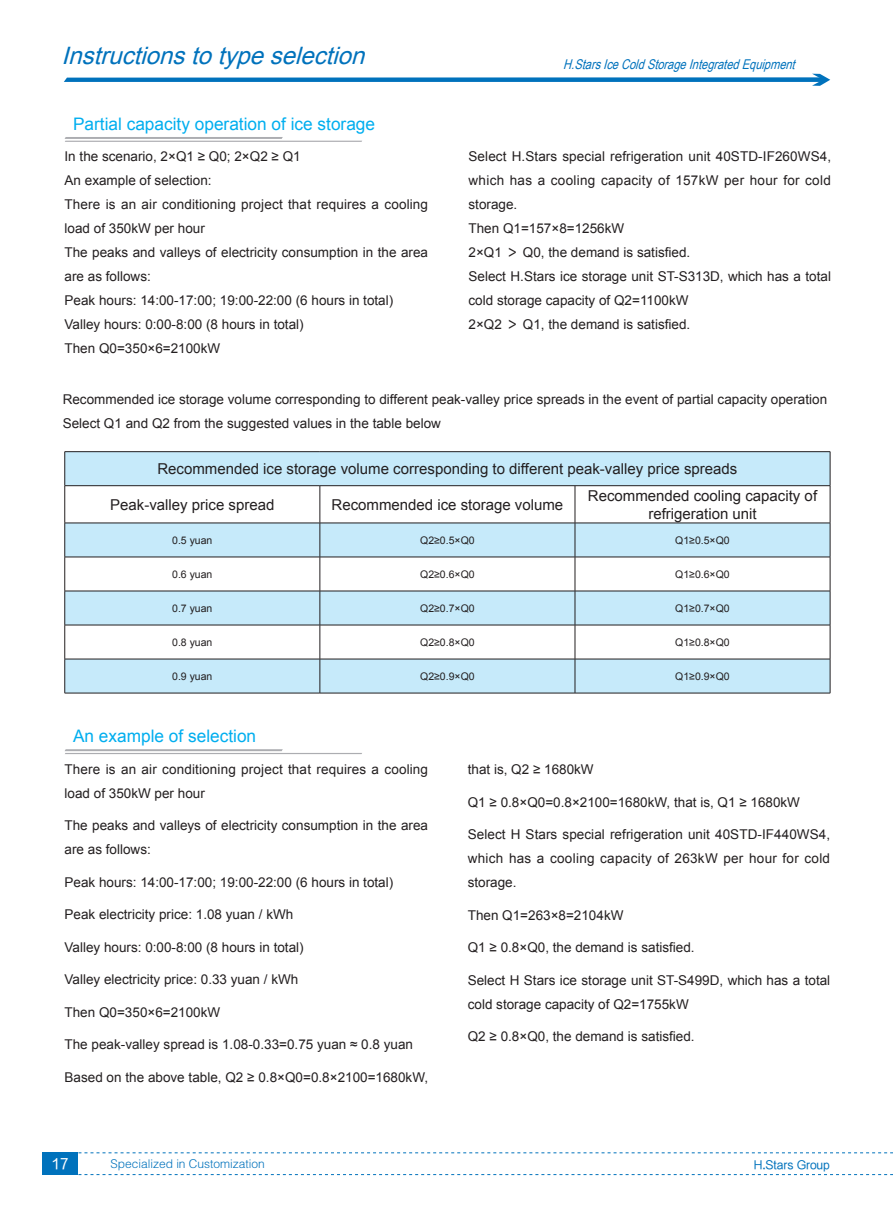
<style>
.page{position:relative;width:893px;height:1212px;background:#fff}
.page>*{position:absolute;margin:0;border:0;box-sizing:border-box;transform-origin:0 0}
._1级{font:italic 24px "Arial";color:#0072bc}
._3级{font:17.25px "Arial";color:#00aeef}
.表格标题{font:15px/18px "Arial";color:#231f20;text-align:center}
.t1{font:15px "FZHTK GBK1 0";color:#fff}
.正文{font:13.5px/24px "Arial";color:#231f20}
.t2{font:italic 13.5px "Arial Narrow";color:#0072bc}
.t3{font:12px "FZZDXJW GB1 0";color:#0072bc}
.t4{font:12px "FZHTK GBK1 0";color:#0072bc}
.表格标题-2{font:10.5px "Arial";color:#231f20}
.s1{font-family:"FZHTK GBK1 0"}
</style>
<div class="page">
<div style="left:43px;top:1152px;width:35px;height:23px;background:#0072bc"></div>
<svg style="left:78px;top:1152px;width:815px;height:1px"></svg>
<svg style="left:78px;top:1174px;width:815px;height:1px"></svg>
<svg style="left:64px;top:74px;width:766px;height:12px"></svg>
<hr style="left:65px;top:137px;width:217px;height:2px;background:#acadb1">
<hr style="left:65px;top:141px;width:297px;height:1px;background:#acadb1">
<svg style="left:65px;top:452px;width:765px;height:241px;fill:#c6eafa"></svg>
<hr style="left:65px;top:451px;width:255px;height:1px;background:#231f20">
<hr style="left:64px;top:452px;width:1px;height:33px;background:#231f20">
<hr style="left:320px;top:451px;width:255px;height:1px;background:#231f20">
<hr style="left:575px;top:451px;width:255px;height:1px;background:#231f20">
<hr style="left:830px;top:452px;width:1px;height:33px;background:#231f20">
<hr style="left:65px;top:485px;width:255px;height:1px;background:#231f20">
<hr style="left:64px;top:486px;width:1px;height:37px;background:#231f20">
<hr style="left:320px;top:485px;width:255px;height:1px;background:#231f20">
<hr style="left:320px;top:486px;width:1px;height:37px;background:#231f20">
<hr style="left:575px;top:485px;width:255px;height:1px;background:#231f20">
<hr style="left:575px;top:486px;width:1px;height:37px;background:#231f20">
<hr style="left:830px;top:486px;width:1px;height:37px;background:#231f20">
<hr style="left:65px;top:523px;width:255px;height:1px;background:#231f20">
<hr style="left:64px;top:523px;width:1px;height:34px;background:#231f20">
<hr style="left:320px;top:523px;width:255px;height:1px;background:#231f20">
<hr style="left:320px;top:523px;width:1px;height:34px;background:#231f20">
<hr style="left:575px;top:523px;width:255px;height:1px;background:#231f20">
<hr style="left:575px;top:523px;width:1px;height:34px;background:#231f20">
<hr style="left:830px;top:523px;width:1px;height:34px;background:#231f20">
<hr style="left:65px;top:557px;width:255px;height:1px;background:#231f20">
<hr style="left:64px;top:557px;width:1px;height:34px;background:#231f20">
<hr style="left:320px;top:557px;width:255px;height:1px;background:#231f20">
<hr style="left:320px;top:557px;width:1px;height:34px;background:#231f20">
<hr style="left:575px;top:557px;width:255px;height:1px;background:#231f20">
<hr style="left:575px;top:557px;width:1px;height:34px;background:#231f20">
<hr style="left:830px;top:557px;width:1px;height:34px;background:#231f20">
<hr style="left:65px;top:591px;width:255px;height:1px;background:#231f20">
<hr style="left:64px;top:591px;width:1px;height:34px;background:#231f20">
<hr style="left:320px;top:591px;width:255px;height:1px;background:#231f20">
<hr style="left:320px;top:591px;width:1px;height:34px;background:#231f20">
<hr style="left:575px;top:591px;width:255px;height:1px;background:#231f20">
<hr style="left:575px;top:591px;width:1px;height:34px;background:#231f20">
<hr style="left:830px;top:591px;width:1px;height:34px;background:#231f20">
<hr style="left:65px;top:625px;width:255px;height:1px;background:#231f20">
<hr style="left:64px;top:625px;width:1px;height:34px;background:#231f20">
<hr style="left:320px;top:625px;width:255px;height:1px;background:#231f20">
<hr style="left:320px;top:625px;width:1px;height:34px;background:#231f20">
<hr style="left:575px;top:625px;width:255px;height:1px;background:#231f20">
<hr style="left:575px;top:625px;width:1px;height:34px;background:#231f20">
<hr style="left:830px;top:625px;width:1px;height:34px;background:#231f20">
<hr style="left:65px;top:659px;width:255px;height:1px;background:#231f20">
<hr style="left:64px;top:659px;width:1px;height:34px;background:#231f20">
<hr style="left:320px;top:659px;width:255px;height:1px;background:#231f20">
<hr style="left:320px;top:659px;width:1px;height:34px;background:#231f20">
<hr style="left:575px;top:659px;width:255px;height:1px;background:#231f20">
<hr style="left:575px;top:659px;width:1px;height:34px;background:#231f20">
<hr style="left:830px;top:659px;width:1px;height:34px;background:#231f20">
<hr style="left:65px;top:693px;width:255px;height:1px;background:#231f20">
<hr style="left:320px;top:693px;width:255px;height:1px;background:#231f20">
<hr style="left:575px;top:693px;width:255px;height:1px;background:#231f20">
<hr style="left:65px;top:749px;width:217px;height:2px;background:#acadb1">
<hr style="left:65px;top:753px;width:297px;height:1px;background:#acadb1">
<p class="_1级" style="left:61px;top:40px;width:313px">Instructions to type selection</p>
<p class="t2" style="left:563px;top:54px;width:238px">H.StarsIceColdStorageIntegratedEquipment</p>
<p class="_3级" style="left:73px;top:113px;width:304px">Partial capacity operation of ice storage</p>
<p class="正文" style="left:65px;top:145px;width:238px">In the scenario, 2×Q1 ≥ Q0; 2×Q2 ≥ Q1</p>
<p class="正文" style="left:65px;top:169px;width:149px">An example of selection:</p>
<p class="正文" style="left:65px;top:193px;width:365px">There is an air conditioning project that requires a cooling load of 350kW per hour</p>
<p class="正文" style="left:65px;top:241px;width:365px">The peaks and valleys of electricity consumption in the area are as follows:</p>
<p class="正文" style="left:65px;top:289px;width:330px">Peak hours: 14:00-17:00; 19:00-22:00 (6 hours in total)</p>
<p class="正文" style="left:65px;top:313px;width:241px">Valley hours: 0:00-8:00 (8 hours in total)</p>
<p class="正文" style="left:65px;top:337px;width:157px">Then Q0=350×6=2100kW</p>
<p class="正文" style="left:63px;top:387px;width:766px">Recommended ice storage volume corresponding to different peak-valley price spreads in the event of partial capacity operation</p>
<p class="正文" style="left:63px;top:411px;width:380px">Select Q1 and Q2 from the suggested values in the table below</p>
<p class="正文" style="left:469px;top:144px;width:364px;text-align:justify">Select H.Stars special refrigeration unit 40STD-IF260WS4, which has a cooling capacity of 157kW per hour for cold storage.</p>
<p class="正文" style="left:469px;top:216px;width:157px">Then Q1=157×8=1256kW</p>
<p class="正文" style="left:469px;top:240px;width:223px">2×Q1 <span class="s1">＞</span> Q0, the demand is satisfied.</p>
<p class="正文" style="left:469px;top:264px;width:364px">Select H.Stars ice storage unit ST-S313D, which has a total cold storage capacity of Q2=1100kW</p>
<p class="正文" style="left:469px;top:312px;width:223px">2×Q2 <span class="s1">＞</span> Q1, the demand is satisfied.</p>
<p class="表格标题" style="left:157px;top:460px;width:582px">Recommended ice storage volume corresponding to different peak-valley price spreads</p>
<p class="表格标题" style="left:110px;top:496px;width:166px">Peak-valley price spread</p>
<p class="表格标题" style="left:332px;top:496px;width:233px">Recommended ice storage volume</p>
<p class="表格标题" style="left:588px;top:487px;width:231px">Recommended cooling capacity of refrigeration unit</p>
<p class="表格标题-2" style="left:172px;top:533px;width:42px">0.5 yuan</p>
<p class="表格标题-2" style="left:420px;top:533px;width:56px">Q2≥0.5×Q0</p>
<p class="表格标题-2" style="left:675px;top:533px;width:56px">Q1≥0.5×Q0</p>
<p class="表格标题-2" style="left:172px;top:567px;width:42px">0.6 yuan</p>
<p class="表格标题-2" style="left:420px;top:567px;width:56px">Q2≥0.6×Q0</p>
<p class="表格标题-2" style="left:675px;top:567px;width:56px">Q1≥0.6×Q0</p>
<p class="表格标题-2" style="left:172px;top:601px;width:42px">0.7 yuan</p>
<p class="表格标题-2" style="left:420px;top:601px;width:56px">Q2≥0.7×Q0</p>
<p class="表格标题-2" style="left:675px;top:601px;width:56px">Q1≥0.7×Q0</p>
<p class="表格标题-2" style="left:172px;top:635px;width:42px">0.8 yuan</p>
<p class="表格标题-2" style="left:420px;top:635px;width:56px">Q2≥0.8×Q0</p>
<p class="表格标题-2" style="left:675px;top:635px;width:56px">Q1≥0.8×Q0</p>
<p class="表格标题-2" style="left:172px;top:669px;width:42px">0.9 yuan</p>
<p class="表格标题-2" style="left:420px;top:669px;width:56px">Q2≥0.9×Q0</p>
<p class="表格标题-2" style="left:675px;top:669px;width:56px">Q1≥0.9×Q0</p>
<p class="_3级" style="left:73px;top:725px;width:185px">An example of selection</p>
<p class="正文" style="left:65px;top:757px;width:365px">There is an air conditioning project that requires a cooling load of 350kW per hour</p>
<p class="正文" style="left:65px;top:813px;width:365px">The peaks and valleys of electricity consumption in the area are as follows:</p>
<p class="正文" style="left:65px;top:870px;width:330px">Peak hours: 14:00-17:00; 19:00-22:00 (6 hours in total)</p>
<p class="正文" style="left:65px;top:902px;width:230px">Peak electricity price: 1.08 yuan / kWh</p>
<p class="正文" style="left:65px;top:935px;width:241px">Valley hours: 0:00-8:00 (8 hours in total)</p>
<p class="正文" style="left:65px;top:967px;width:235px">Valley electricity price: 0.33 yuan / kWh</p>
<p class="正文" style="left:65px;top:1000px;width:157px">Then Q0=350×6=2100kW</p>
<p class="正文" style="left:65px;top:1032px;width:350px">The peak-valley spread is 1.08-0.33=0.75 yuan ≈ 0.8 yuan</p>
<p class="正文" style="left:65px;top:1065px;width:365px">Based on the above table, Q2 ≥ 0.8×Q0=0.8×2100=1680kW,</p>
<p class="正文" style="left:468px;top:757px;width:127px">that is, Q2 ≥ 1680kW</p>
<p class="正文" style="left:468px;top:790px;width:334px">Q1 ≥ 0.8×Q0=0.8×2100=1680kW, that is, Q1 ≥ 1680kW</p>
<p class="正文" style="left:468px;top:823px;width:364px;text-align:justify">Select H Stars special refrigeration unit 40STD-IF440WS4, which has a cooling capacity of 263kW per hour for cold storage.</p>
<p class="正文" style="left:468px;top:903px;width:157px">Then Q1=263×8=2104kW</p>
<p class="正文" style="left:468px;top:936px;width:228px">Q1 ≥ 0.8×Q0, the demand is satisfied.</p>
<p class="正文" style="left:468px;top:968px;width:364px">Select H Stars ice storage unit ST-S499D, which has a total cold storage capacity of Q2=1755kW</p>
<p class="正文" style="left:468px;top:1025px;width:228px">Q2 ≥ 0.8×Q0, the demand is satisfied.</p>
<p class="t1" style="left:52px;top:1156px;width:19px">17</p>
<p class="t3" style="left:111px;top:1157px;width:156px">Specialized in Customization</p>
<p class="t4" style="left:754px;top:1158px;width:78px">H.Stars Group</p>
</div>
